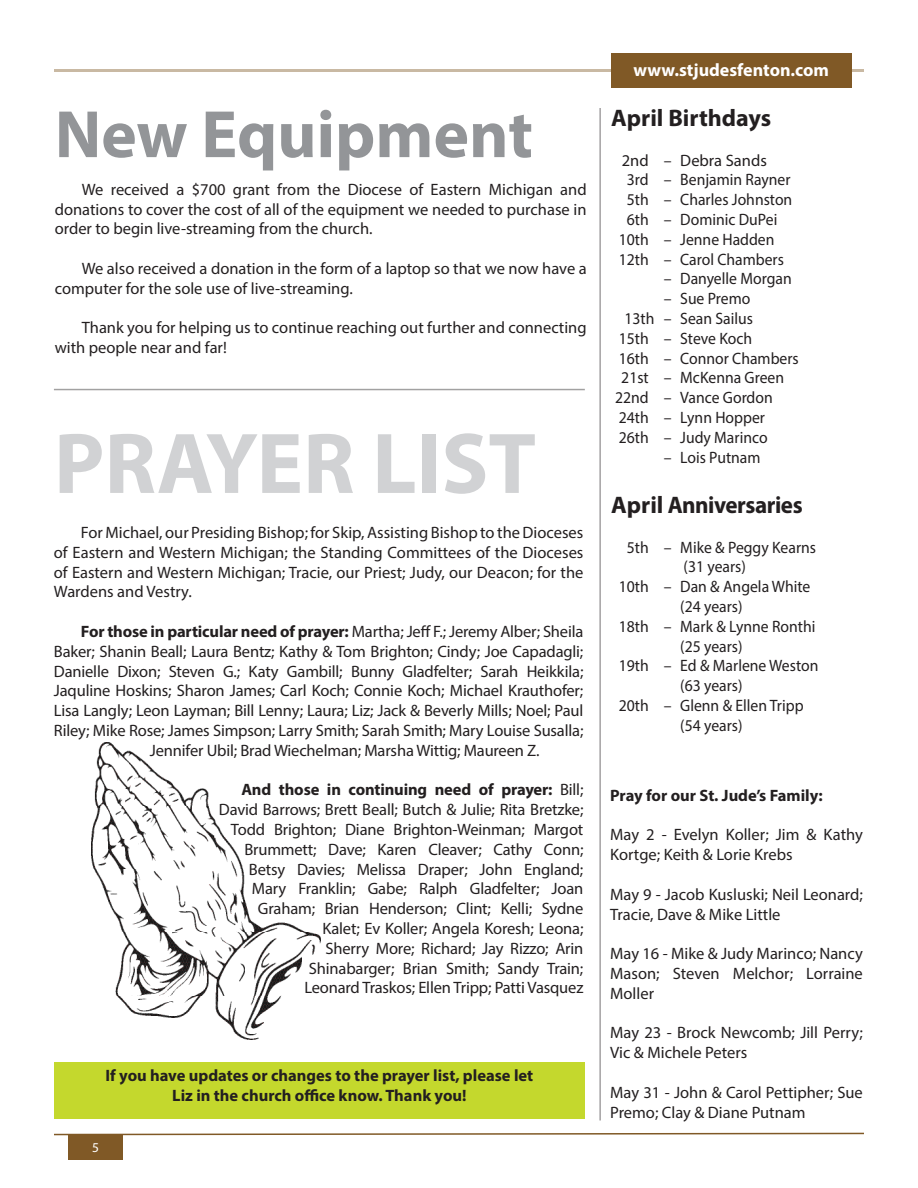
<style>
.page{position:relative;width:918px;height:1188px;background:#fff}
.page>*{position:absolute;margin:0;border:0;box-sizing:border-box;transform-origin:0 0}
.Main_Headers{font:700 87px "Myriad Pro";color:#d1d2d4}
.Main_Headers-2{font:700 67.5px "Myriad Pro";color:#939598}
.headers{font:700 24px "Myriad Pro";letter-spacing:-.01em;color:#231f20}
.Pray_for_our_SJEC_fa{font:700 18px "Myriad Pro";color:#fff}
.body_copy{font:16.5px/19.8px "Myriad Pro";letter-spacing:-.01em;color:#231f20;text-align:justify}
.birthdays___annivers{font:16.5px "Myriad Pro";color:#231f20;scale:.95 1}
.Pray_for_our_SJEC_fa-2{font:16.5px/19.8px "Myriad Pro";color:#231f20}
.body_copy-2{font:700 16.5px "Myriad Pro";color:#231f20}
.birthdays___annivers-2{font:16.5px "Myriad Pro";color:#231f20}
.Pray_for_our_SJEC_fa-3{font:13.5px "Myriad Pro";color:#fff}
.s1{font-weight:400}
.s2{font-weight:700}
</style>
<div class="page">
<svg style="left:54px;top:1132px;width:810px;height:4px"></svg>
<hr style="left:54px;top:69px;width:810px;height:3px;background:#805926">
<div style="left:611px;top:53px;width:240px;height:35px;background:#805926"></div>
<hr style="left:599px;top:108px;width:2px;height:1012px;background:#231f20">
<div style="left:68px;top:1134px;width:55px;height:25px;background:#805926"></div>
<div style="left:54px;top:1062px;width:531px;height:56px;background:#c4d82d"></div>
<img style="left:92px;top:743px;width:229px;height:296px">
<hr style="left:54px;top:389px;width:531px;height:1px;background:#231f20">
<p class="Main_Headers-2" style="left:55px;top:90px;width:480px">New Equipment</p>
<p class="body_copy" style="left:55px;top:179px;width:533px;text-indent:27px">We received a $700 grant from the Diocese of Eastern Michigan and donations to cover the cost of all of the equipment we needed to purchase in order to begin live-streaming from the church.</p>
<p class="body_copy" style="left:55px;top:258px;width:533px;text-indent:27px">We also received a donation in the form of a laptop so that we now have a computer for the sole use of live-streaming.</p>
<p class="body_copy" style="left:55px;top:318px;width:533px;text-indent:27px">Thank you for helping us to continue reaching out further and connecting with people near and far!</p>
<p class="Main_Headers" style="left:54px;top:407px;width:484px">PRAYER LIST</p>
<p class="body_copy" style="left:54px;top:522px;width:531px;text-indent:27px">For Michael, our Presiding Bishop; for Skip, Assisting Bishop to the Dioceses of Eastern and Western Michigan; the Standing Committees of the Dioceses of Eastern and Western Michigan; Tracie, our Priest; Judy, our Deacon; for the Wardens and Vestry.</p>
<p class="body_copy-2" style="left:81px;top:621px;width:504px">For those in particular need of prayer: <span class="s1">Martha; Jeff F.; Jeremy Alber; Sheila</span></p>
<p class="body_copy" style="left:54px;top:641px;width:531px">Baker; Shanin Beall; Laura Bentz; Kathy &amp; Tom Brighton; Cindy; Joe Capadagli;</p>
<p class="body_copy" style="left:54px;top:661px;width:531px">Danielle Dixon; Steven G.; Katy Gambill; Bunny Gladfelter; Sarah Heikkila;</p>
<p class="body_copy" style="left:54px;top:681px;width:531px">Jaquline Hoskins; Sharon James; Carl Koch; Connie Koch; Michael Krauthofer;</p>
<p class="body_copy" style="left:54px;top:701px;width:531px">Lisa Langly; Leon Layman; Bill Lenny; Laura; Liz; Jack &amp; Beverly Mills; Noel; Paul</p>
<p class="body_copy" style="left:54px;top:720px;width:531px">Riley; Mike Rose; James Simpson; Larry Smith; Sarah Smith; Mary Louise Susalla;</p>
<p class="body_copy" style="left:150px;top:740px;width:391px">Jennifer Ubil; Brad Wiechelman; Marsha Wittig; Maureen Z.</p>
<p class="body_copy" style="left:219px;top:780px;width:366px;text-align:right"><span class="s2">And those in continuing need of prayer:</span> Bill; David Barrows; Brett Beall; Butch &amp; Julie; Rita Bretzke; Todd Brighton; Diane Brighton-Weinman; Margot Brummett; Dave; Karen Cleaver; Cathy Conn; Betsy Davies; Melissa Draper; John England; Mary Franklin; Gabe; Ralph Gladfelter; Joan Graham; Brian Henderson; Clint; Kelli; Sydne Kalet; Ev Koller; Angela Koresh; Leona;<br>Sherry More; Richard; Jay Rizzo; Arin<br>Shinabarger; Brian Smith; Sandy Train;<br>Leonard Traskos; Ellen Tripp; Patti Vasquez</p>
<p class="body_copy-2" style="left:106px;top:1065px;width:429px">If you have updates or changes to the prayer list, please let</p>
<p class="body_copy-2" style="left:172px;top:1085px;width:296px">Liz in the church office know. Thank you!</p>
<p class="Pray_for_our_SJEC_fa-3" style="left:92px;top:1139px;width:8px">5</p>
<p class="Pray_for_our_SJEC_fa" style="left:634px;top:58px;width:197px">www.stjudesfenton.com</p>
<p class="headers" style="left:611px;top:102px;width:161px">April Birthdays</p>
<p class="birthdays___annivers-2" style="left:622px;top:150px;width:147px">2nd – Debra Sands</p>
<p class="birthdays___annivers" style="left:627px;top:170px;width:174px">3rd – Benjamin Rayner</p>
<p class="birthdays___annivers" style="left:627px;top:189px;width:176px">5th – Charles Johnston</p>
<p class="birthdays___annivers" style="left:627px;top:209px;width:160px">6th – Dominic DuPei</p>
<p class="birthdays___annivers" style="left:619px;top:229px;width:165px">10th – Jenne Hadden</p>
<p class="birthdays___annivers" style="left:619px;top:249px;width:175px">12th – Carol Chambers</p>
<p class="birthdays___annivers" style="left:664px;top:269px;width:136px">– Danyelle Morgan</p>
<p class="birthdays___annivers" style="left:664px;top:288px;width:93px">– Sue Premo</p>
<p class="birthdays___annivers" style="left:625px;top:308px;width:137px">13th – Sean Sailus</p>
<p class="birthdays___annivers" style="left:619px;top:328px;width:142px">15th – Steve Koch</p>
<p class="birthdays___annivers" style="left:619px;top:348px;width:191px">16th – Connor Chambers</p>
<p class="birthdays___annivers" style="left:621px;top:368px;width:173px">21st – McKenna Green</p>
<p class="birthdays___annivers" style="left:615px;top:387px;width:167px">22nd – Vance Gordon</p>
<p class="birthdays___annivers" style="left:619px;top:407px;width:155px">24th – Lynn Hopper</p>
<p class="birthdays___annivers" style="left:619px;top:427px;width:158px">26th – Judy Marinco</p>
<p class="birthdays___annivers" style="left:664px;top:447px;width:103px">– Lois Putnam</p>
<p class="headers" style="left:611px;top:489px;width:193px">April Anniversaries</p>
<p class="birthdays___annivers" style="left:627px;top:537px;width:201px">5th – Mike &amp; Peggy Kearns</p>
<p class="birthdays___annivers" style="left:684px;top:557px;width:67px">(31 years)</p>
<p class="birthdays___annivers" style="left:619px;top:576px;width:203px">10th – Dan &amp; Angela White</p>
<p class="birthdays___annivers" style="left:680px;top:596px;width:67px">(24 years)</p>
<p class="birthdays___annivers" style="left:619px;top:616px;width:208px">18th – Mark &amp; Lynne Ronthi</p>
<p class="birthdays___annivers" style="left:680px;top:636px;width:67px">(25 years)</p>
<p class="birthdays___annivers" style="left:619px;top:656px;width:212px">19th – Ed &amp; Marlene Weston</p>
<p class="birthdays___annivers" style="left:680px;top:675px;width:67px">(63 years)</p>
<p class="birthdays___annivers" style="left:619px;top:695px;width:196px">20th – Glenn &amp; Ellen Tripp</p>
<p class="birthdays___annivers" style="left:680px;top:715px;width:67px">(54 years)</p>
<p class="body_copy-2" style="left:610px;top:784px;width:214px">Pray for our St. Jude’s Family:</p>
<p class="Pray_for_our_SJEC_fa-2" style="left:610px;top:825px;width:254px">May 2 - Evelyn Koller; Jim &amp; Kathy<br>Kortge; Keith &amp; Lorie Krebs</p>
<p class="Pray_for_our_SJEC_fa-2" style="left:610px;top:884px;width:254px">May 9 - Jacob Kusluski; Neil Leonard;<br>Tracie, Dave &amp; Mike Little</p>
<p class="Pray_for_our_SJEC_fa-2" style="left:610px;top:943px;width:254px;text-align:justify">May 16 - Mike &amp; Judy Marinco; Nancy Mason; Steven Melchor; Lorraine Moller</p>
<p class="Pray_for_our_SJEC_fa-2" style="left:610px;top:1023px;width:254px">May 23 - Brock Newcomb; Jill Perry;<br>Vic &amp; Michele Peters</p>
<p class="Pray_for_our_SJEC_fa-2" style="left:610px;top:1082px;width:254px">May 31 - John &amp; Carol Pettipher; Sue<br>Premo; Clay &amp; Diane Putnam</p>
</div>
